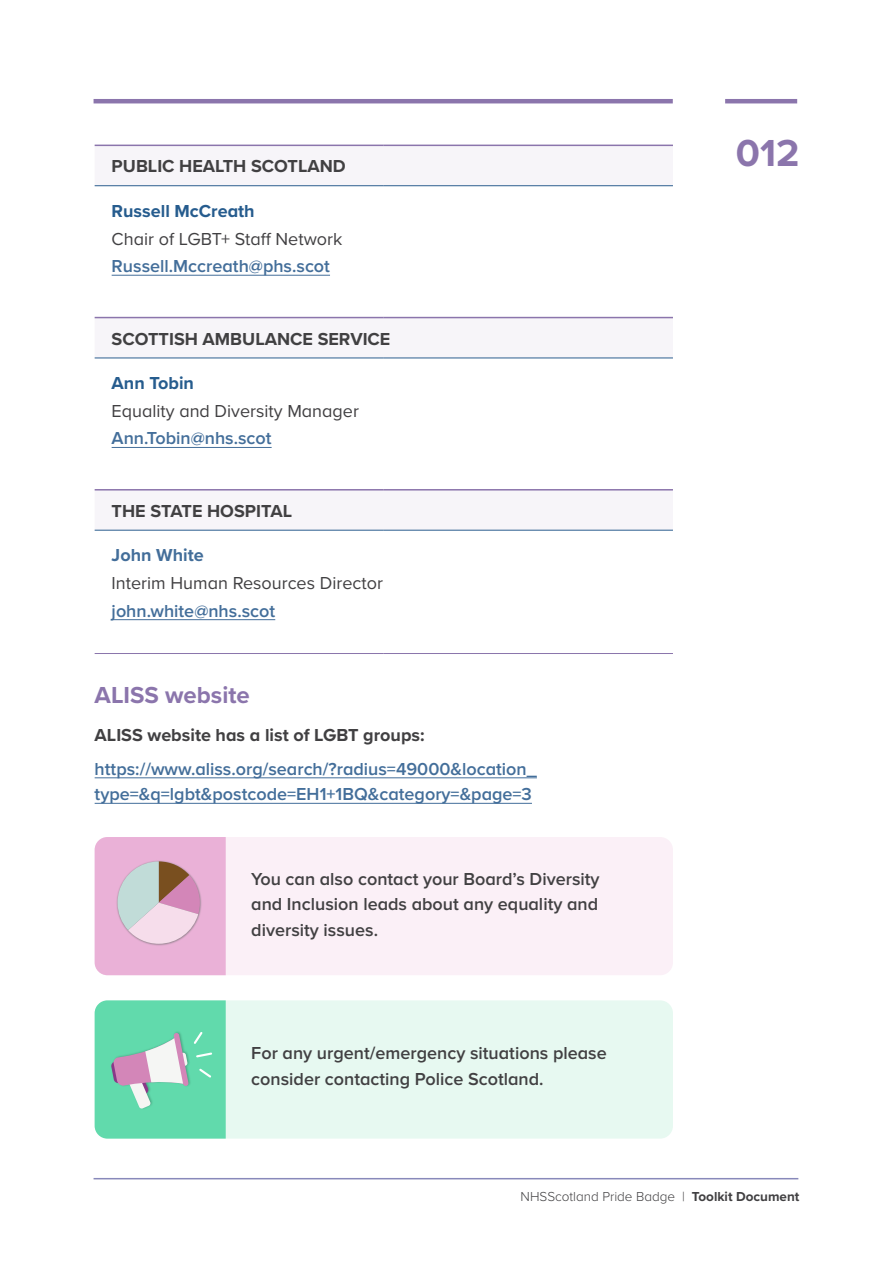
<style>
.page{position:relative;width:893px;height:1263px;background:#fff}
.page>*{position:absolute;margin:0;border:0;box-sizing:border-box;transform-origin:0 0}
.t1{font:700 39px "Proxima Nova";color:#8b75ac}
.SUB_SUBHEAD{font:700 24px "Proxima Nova";color:#8b75ac}
.NEW_BODY{font:600 18px/25.5px "Proxima Nova";color:#414042}
.NEW_BODY-2{font:600 18px/25.5px "Proxima Nova";color:#436e9a}
.NEW_BODY-3{font:18px "Proxima Nova";color:#414042}
.SUBHEAD{font:700 18px "Proxima Nova";color:#414042}
.NEW_BODY-4{font:700 18px "Proxima Nova";color:#414042}
.NEW_BODY-5{font:700 18px "Proxima Nova";color:#265c8e}
.NEW_BODY-6{font:700 18px "Proxima Nova";color:#436e9a}
.t2{font:300 13.5px "Proxima Nova";color:#414042}
.s1{font-weight:700}
</style>
<div class="page">
<hr style="left:94px;top:1178px;width:704px;height:1px;background:#8889ba">
<hr style="left:94px;top:99px;width:579px;height:4px;background:#8b75ac">
<hr style="left:725px;top:99px;width:72px;height:4px;background:#8b75ac">
<div style="left:95px;top:1000px;width:578px;height:138px;background:#e7f9f1;border-radius:13px"></div>
<svg style="left:95px;top:1000px;width:131px;height:138px"></svg>
<div style="left:95px;top:837px;width:578px;height:138px;background:#fbf0f7;border-radius:13px"></div>
<svg style="left:95px;top:837px;width:131px;height:138px"></svg>
<hr style="left:95px;top:777px;width:442px;height:1px;background:#436e9a">
<hr style="left:95px;top:803px;width:437px;height:1px;background:#436e9a">
<svg style="left:95px;top:146px;width:578px;height:384px"></svg>
<hr style="left:95px;top:145px;width:289px;height:1px;background:#8b75ac">
<hr style="left:384px;top:145px;width:289px;height:1px;background:#8b75ac">
<hr style="left:95px;top:317px;width:289px;height:1px;background:#8b75ac">
<hr style="left:384px;top:317px;width:289px;height:1px;background:#8b75ac">
<hr style="left:95px;top:489px;width:289px;height:1px;background:#8b75ac">
<hr style="left:384px;top:489px;width:289px;height:1px;background:#8b75ac">
<hr style="left:95px;top:530px;width:289px;height:1px;background:#2c5e8f">
<hr style="left:384px;top:530px;width:289px;height:1px;background:#2c5e8f">
<hr style="left:95px;top:653px;width:289px;height:1px;background:#8b75ac">
<hr style="left:384px;top:653px;width:289px;height:1px;background:#8b75ac">
<hr style="left:95px;top:185px;width:289px;height:1px;background:#2c5e8f">
<hr style="left:384px;top:185px;width:289px;height:1px;background:#2c5e8f">
<hr style="left:95px;top:358px;width:289px;height:1px;background:#2c5e8f">
<hr style="left:384px;top:358px;width:289px;height:1px;background:#2c5e8f">
<hr style="left:112px;top:275px;width:218px;height:1px;background:#436e9a">
<hr style="left:112px;top:447px;width:160px;height:1px;background:#436e9a">
<hr style="left:112px;top:619px;width:163px;height:1px;background:#436e9a">
<p class="SUBHEAD" style="left:112px;top:153px;width:236px">PUBLIC HEALTH SCOTLAND</p>
<p class="NEW_BODY-5" style="left:112px;top:198px;width:145px">Russell McCreath</p>
<p class="NEW_BODY-3" style="left:112px;top:225px;width:232px">Chair of LGBT+ Staff Network</p>
<p class="NEW_BODY-2" style="left:112px;top:254px;width:220px">Russell.Mccreath@phs.scot</p>
<p class="SUBHEAD" style="left:112px;top:325px;width:280px">SCOTTISH AMBULANCE SERVICE</p>
<p class="NEW_BODY-5" style="left:112px;top:370px;width:84px">Ann Tobin</p>
<p class="NEW_BODY-3" style="left:112px;top:397px;width:249px">Equality and Diversity Manager</p>
<p class="NEW_BODY-2" style="left:112px;top:426px;width:161px">Ann.Tobin@nhs.scot</p>
<p class="SUBHEAD" style="left:112px;top:497px;width:182px">THE STATE HOSPITAL</p>
<p class="NEW_BODY-6" style="left:112px;top:542px;width:94px">John White</p>
<p class="NEW_BODY-3" style="left:112px;top:570px;width:273px">Interim Human Resources Director</p>
<p class="NEW_BODY-2" style="left:112px;top:598px;width:165px">john.white@nhs.scot</p>
<p class="SUB_SUBHEAD" style="left:95px;top:677px;width:157px">ALISS website</p>
<p class="NEW_BODY-4" style="left:95px;top:721px;width:332px">ALISS website has a list of LGBT groups:</p>
<p class="NEW_BODY-2" style="left:95px;top:756px;width:444px">https://www.aliss.org/search/?radius=49000&amp;location_ type=&amp;q=lgbt&amp;postcode=EH1+1BQ&amp;category=&amp;page=3</p>
<p class="NEW_BODY" style="left:251px;top:866px;width:350px;text-align:justify">You can also contact your Board’s Diversity and Inclusion leads about any equality and diversity issues.</p>
<p class="NEW_BODY" style="left:251px;top:1040px;width:357px">For any urgent/emergency situations please consider contacting Police Scotland.</p>
<h1 class="t1" style="left:736px;top:124px;width:65px">012</h1>
<p class="t2" style="left:521px;top:1187px;width:280px">NHSScotland Pride Badge | <span class="s1">Toolkit Document</span></p>
</div>
